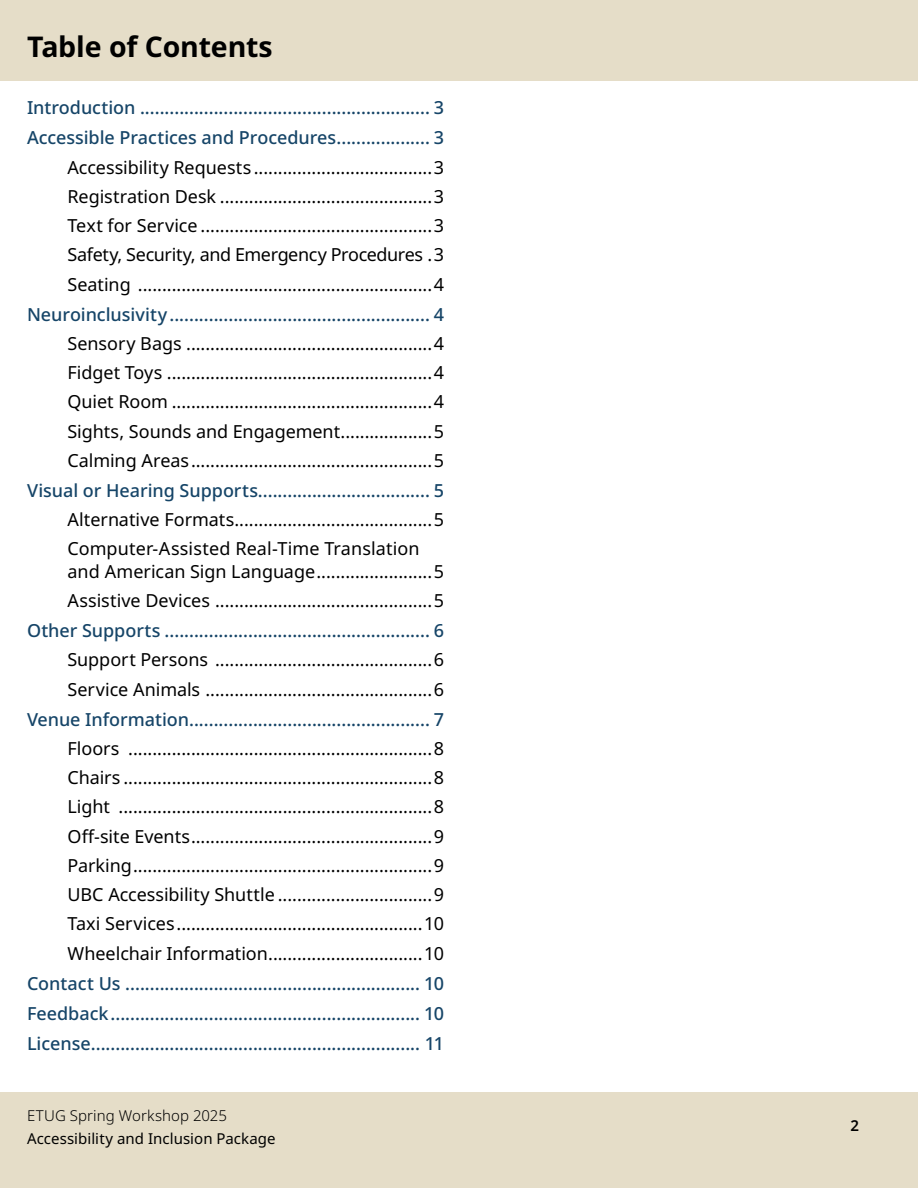
<style>
.page{position:relative;width:918px;height:1188px;background:#fff}
.page>*{position:absolute;margin:0;border:0;box-sizing:border-box;transform-origin:0 0}
.Heading_1{font:700 28.5px "Noto Sans";letter-spacing:-.005em;color:#000}
.t1{font:18px/22.5px "Noto Sans";letter-spacing:-.005em;color:#000}
.t2{font:500 18px "Noto Sans";color:#164568}
.t3{font:18px "Noto Sans";letter-spacing:-.025em;color:#000}
.t4{font:15px "Noto Sans";letter-spacing:.005em;color:#000}
.t5{font:300 15px "Noto Sans";letter-spacing:.005em;color:#000}
.t6{font:600 15px "Noto Sans";color:#000}
</style>
<div class="page">
<div style="left:0;top:1092px;width:918px;height:96px;background:#e5ddc8"></div>
<div style="left:0;top:0;width:918px;height:81px;background:#e5ddc8"></div>
<h1 class="Heading_1" style="left:27px;top:31px;width:247px">Table of Contents</h1>
<p class="t2" style="left:27px;top:98px;width:419px">Introduction ........................................................... 3</p>
<p class="t2" style="left:27px;top:128px;width:419px">Accessible Practices and Procedures................... 3</p>
<p class="t1" style="left:68px;top:156px;width:378px">Accessibility Requests .....................................3</p>
<p class="t1" style="left:68px;top:186px;width:378px">Registration Desk ............................................3</p>
<p class="t1" style="left:68px;top:215px;width:378px">Text for Service ................................................3</p>
<p class="t3" style="left:68px;top:245px;width:378px">Safety, Security, and Emergency Procedures .3</p>
<p class="t1" style="left:68px;top:273px;width:378px">Seating .............................................................4</p>
<p class="t2" style="left:27px;top:304px;width:419px">Neuroinclusivity..................................................... 4</p>
<p class="t1" style="left:68px;top:333px;width:378px">Sensory Bags ...................................................4</p>
<p class="t1" style="left:68px;top:362px;width:378px">Fidget Toys .......................................................4</p>
<p class="t1" style="left:68px;top:391px;width:378px">Quiet Room ......................................................4</p>
<p class="t1" style="left:68px;top:420px;width:378px">Sights, Sounds and Engagement...................5</p>
<p class="t1" style="left:68px;top:450px;width:378px">Calming Areas..................................................5</p>
<p class="t2" style="left:27px;top:480px;width:419px">Visual or Hearing Supports................................... 5</p>
<p class="t1" style="left:68px;top:509px;width:378px">Alternative Formats.........................................5</p>
<p class="t1" style="left:68px;top:538px;width:378px">Computer-Assisted Real-Time Translation and American Sign Language........................5</p>
<p class="t1" style="left:68px;top:590px;width:378px">Assistive Devices .............................................5</p>
<p class="t2" style="left:27px;top:620px;width:419px">Other Supports ...................................................... 6</p>
<p class="t1" style="left:68px;top:649px;width:378px">Support Persons .............................................6</p>
<p class="t1" style="left:68px;top:678px;width:378px">Service Animals ...............................................6</p>
<p class="t2" style="left:27px;top:709px;width:419px">Venue Information................................................. 7</p>
<p class="t1" style="left:68px;top:738px;width:378px">Floors ...............................................................8</p>
<p class="t1" style="left:68px;top:767px;width:378px">Chairs ................................................................8</p>
<p class="t1" style="left:68px;top:796px;width:378px">Light .................................................................8</p>
<p class="t1" style="left:68px;top:825px;width:378px">Off-site Events..................................................9</p>
<p class="t1" style="left:68px;top:855px;width:378px">Parking..............................................................9</p>
<p class="t1" style="left:68px;top:884px;width:378px">UBC Accessibility Shuttle ................................9</p>
<p class="t1" style="left:68px;top:913px;width:378px">Taxi Services...................................................10</p>
<p class="t1" style="left:68px;top:942px;width:378px">Wheelchair Information................................10</p>
<p class="t2" style="left:27px;top:973px;width:419px">Contact Us ............................................................ 10</p>
<p class="t2" style="left:27px;top:1003px;width:419px">Feedback............................................................... 10</p>
<p class="t2" style="left:27px;top:1033px;width:419px">License................................................................... 11</p>
<p class="t5" style="left:27px;top:1107px;width:202px">ETUG Spring Workshop 2025</p>
<p class="t4" style="left:27px;top:1130px;width:250px">Accessibility and Inclusion Package</p>
<p class="t6" style="left:850px;top:1117px;width:10px">2</p>
</div>
